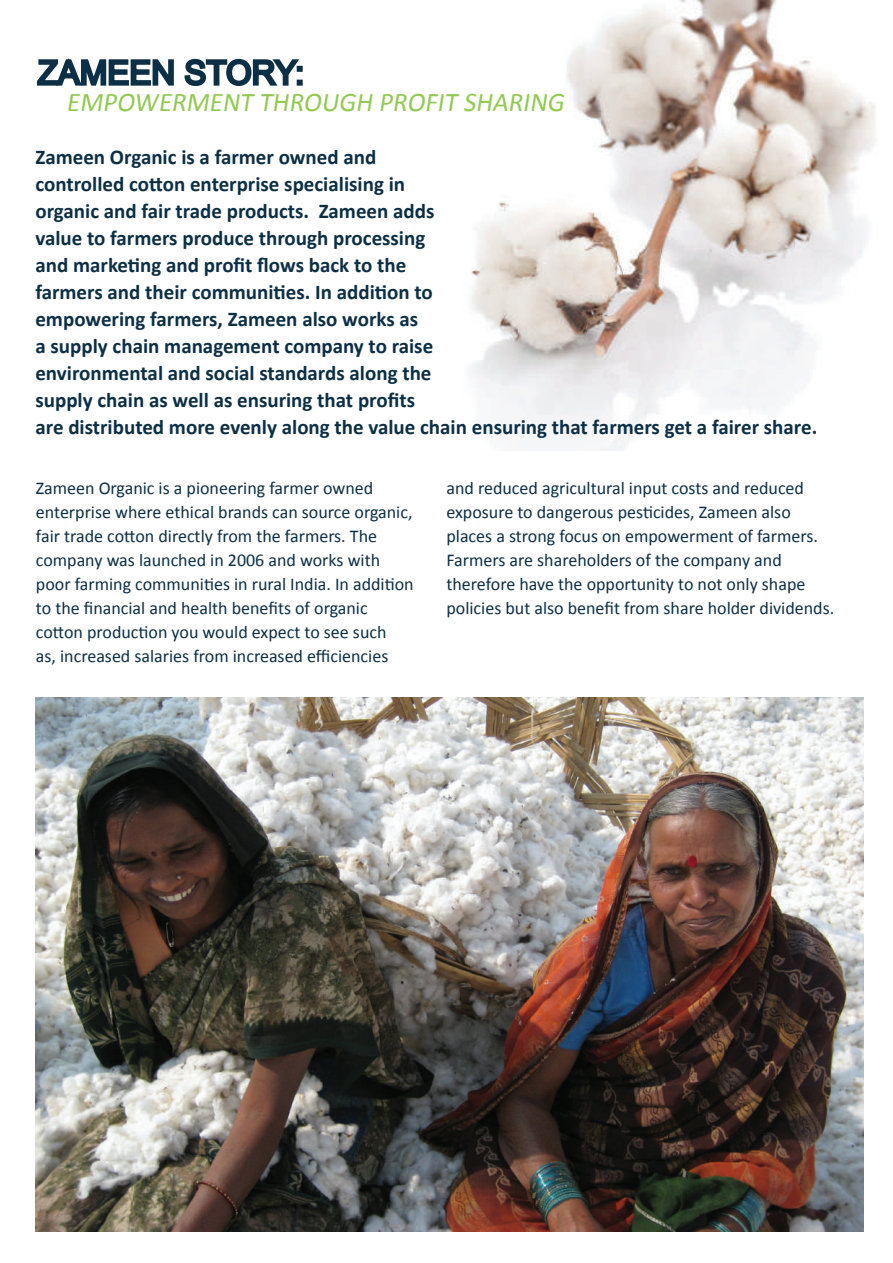
<style>
.page{position:relative;width:893px;height:1263px;background:#fff}
.page>*{position:absolute;margin:0;border:0;box-sizing:border-box;transform-origin:0 0}
.t1{font:33px "Arial";color:#0c2f45}
.t2{font:italic 27px "Calibri";color:#92c953}
.t3{font:700 21px/27px "Calibri";color:#0c2f45}
.t4{font:18px/24px "Calibri";color:#0c2f45}
</style>
<div class="page">
<img style="left:471px;top:0;width:405px;height:450px">
<svg style="left:37px;top:48px;width:530px;height:110px"></svg>
<img style="left:36px;top:697px;width:828px;height:534px">
<h1 class="t1" style="left:38px;top:51px;width:268px">ZAMEEN STORY:</h1>
<h2 class="t2" style="left:66px;top:85px;width:504px">EMPOWERMENT THROUGH PROFIT SHARING</h2>
<p class="t3" style="left:35px;top:143px;width:783px">Zameen Organic is a farmer owned and<br>controlled cotton enterprise specialising in<br>organic and fair trade products. Zameen adds<br>value to farmers produce through processing<br>and marketing and profit flows back to the<br>farmers and their communities. In addition to<br>empowering farmers, Zameen also works as<br>a supply chain management company to raise<br>environmental and social standards along the<br>supply chain as well as ensuring that profits<br>are distributed more evenly along the value chain ensuring that farmers get a fairer share.</p>
<p class="t4" style="left:36px;top:476px;width:379px">Zameen Organic is a pioneering farmer owned enterprise where ethical brands can source organic, fair trade cotton directly from the farmers. The company was launched in 2006 and works with poor farming communities in rural India. In addition to the financial and health benefits of organic cotton production you would expect to see such<br>as, increased salaries from increased efficiencies</p>
<p class="t4" style="left:446px;top:476px;width:389px">and reduced agricultural input costs and reduced exposure to dangerous pesticides, Zameen also places a strong focus on empowerment of farmers.<br>Farmers are shareholders of the company and therefore have the opportunity to not only shape policies but also benefit from share holder dividends.</p>
</div>
